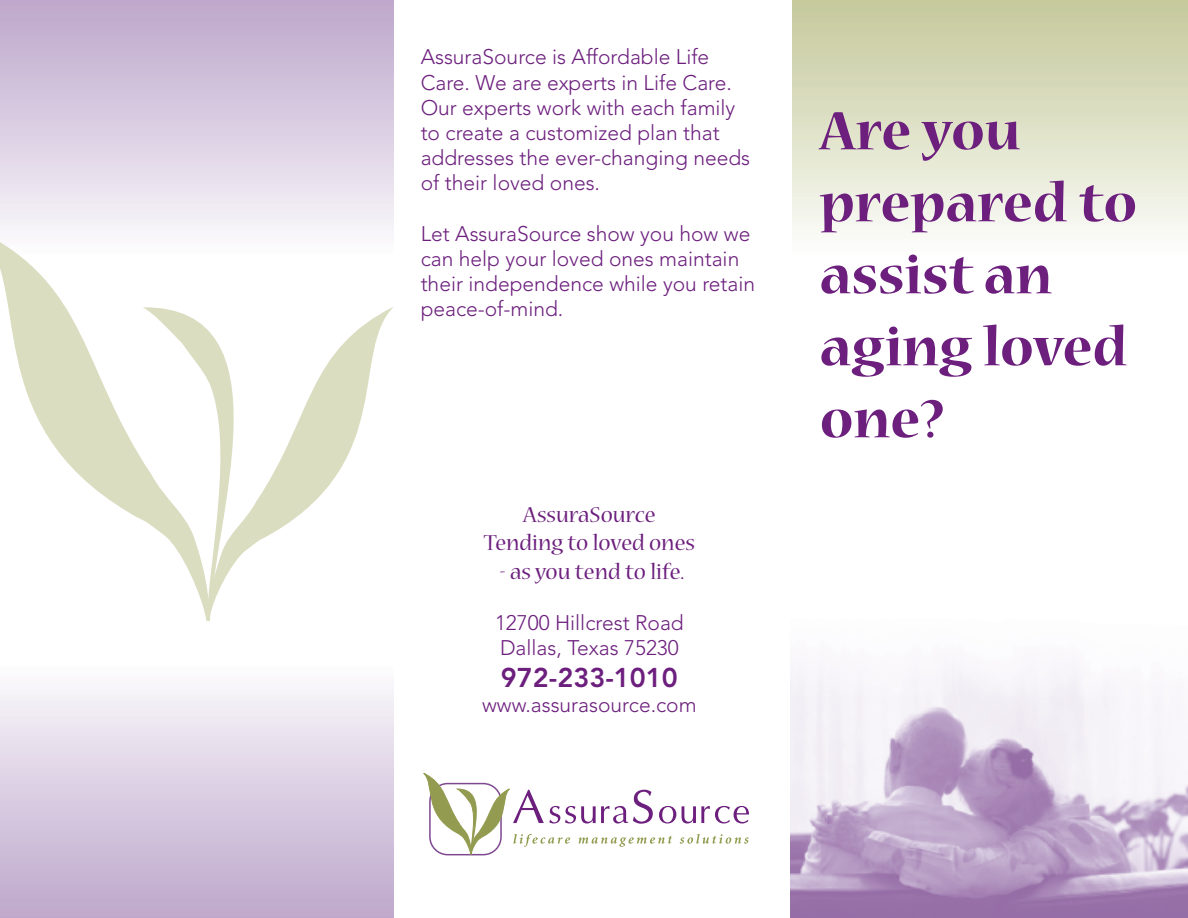
<style>
.page{position:relative;width:1188px;height:918px;background:#fff}
.page>*{position:absolute;margin:0;border:0;box-sizing:border-box;transform-origin:0 0}
.t1{font:700 60px/72px "Nueva Std";color:#6c1f7d}
.t2{font:800 27px "Avenir";color:#6c1f7d}
.t3{font:24px/28.8px "Nueva Std";color:#6c1f7d;text-align:center}
.t4{font:300 21px/25.2px "Avenir";color:#6c1f7d}
</style>
<div class="page">
<svg style="left:423px;top:772px;width:326px;height:83px"></svg>
<img style="left:791px;top:664px;width:397px;height:254px">
<div style="left:793px;top:0;width:395px;height:257px;background:linear-gradient(to bottom,#c4c899,#fdfdfb)"></div>
<div style="left:0;top:0;width:394px;height:257px;background:linear-gradient(to bottom,#bca5ca,#fcfcfd)"></div>
<div style="left:0;top:662px;width:394px;height:256px;background:linear-gradient(to bottom,#fdfcfe,#bda6cb)"></div>
<svg style="left:293px;top:307px;width:100px;height:213px"></svg>
<svg style="left:211px;top:334px;width:82px;height:277px"></svg>
<svg style="left:0;top:230px;width:211px;height:391px"></svg>
<p class="t4" style="left:421px;top:46px;width:331px">AssuraSource is Affordable Life<br>Care. We are experts in Life Care.<br>Our experts work with each family to create a customized plan that addresses the ever-changing needs of their loved ones.</p>
<p class="t4" style="left:421px;top:223px;width:336px">Let AssuraSource show you how we can help your loved ones maintain their independence while you retain peace-of-mind.</p>
<p class="t3" style="left:484px;top:501px;width:213px">AssuraSource<br>Tending to loved ones</p>
<p class="t3" style="left:500px;top:559px;width:186px">- as you tend to life.</p>
<p class="t4" style="left:495px;top:611px;width:190px">12700 Hillcrest Road<br>Dallas, Texas 75230</p>
<p class="t2" style="left:501px;top:667px;width:178px">972-233-1010</p>
<p class="t4" style="left:482px;top:694px;width:216px">www.assurasource.com</p>
<h1 class="t1" style="left:820px;top:98px;width:319px">Are you prepared to assist an aging loved one?</h1>
</div>
